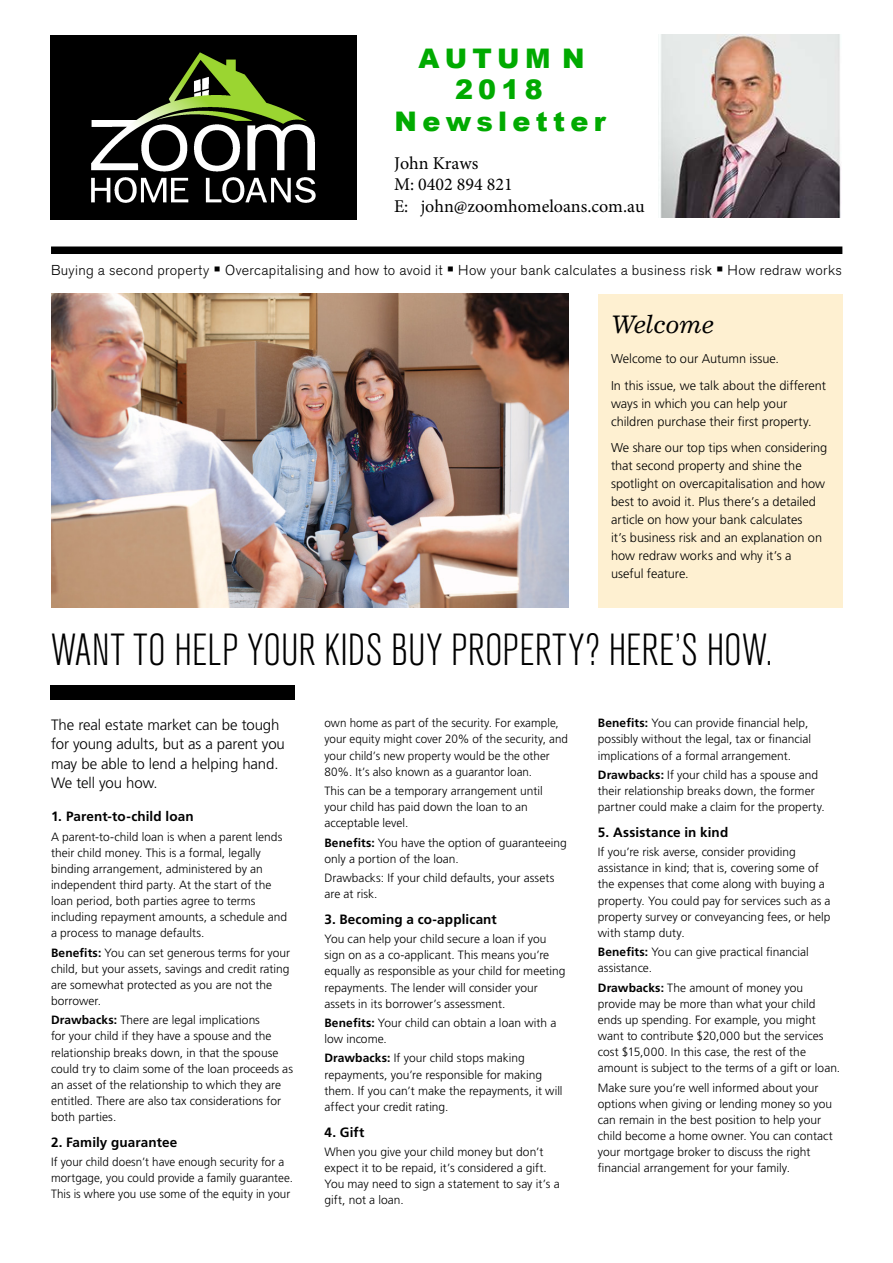
<style>
.page{position:relative;width:893px;height:1263px;background:#fff}
.page>*{position:absolute;margin:0;border:0;box-sizing:border-box;transform-origin:0 0}
.t1{font:300 condensed 44.55px "Akzidenz Grotesk BE";letter-spacing:.005em;color:#000}
.t2{font:900 27px/31.7px "Arial";letter-spacing:.195em;color:#0a0;text-align:center}
.t3{font:italic 25.5px "Excelsior";letter-spacing:-.02em;color:#000}
.t4{font:18px/21.6px "Minion Pro";color:#000}
.t5{font:300 15px/19.5px "Frutiger LT Std";letter-spacing:-.01em;color:#000}
.t6{font:300 14.25px "Akzidenz Grotesk BE";letter-spacing:.02em;color:#000}
.t7{font:700 13.5px "Frutiger LT Std";letter-spacing:.01em;color:#000}
.t8{font:300 12.75px/18px "Frutiger LT Std";color:#000}
.t9{font:300 12px/16.2px "Frutiger LT Std";color:#000}
.s1{font-size:22.5px}
.s2{font-weight:700}
</style>
<div class="page">
<svg style="left:356px;top:93px;width:1px;height:96px"></svg>
<div style="left:598px;top:294px;width:244px;height:314px;background:#fef0d1"></div>
<div style="left:51px;top:246px;width:791px;height:8px;background:#000"></div>
<div style="left:50px;top:685px;width:245px;height:15px;background:#000"></div>
<img style="left:51px;top:294px;width:517px;height:314px">
<img style="left:50px;top:36px;width:306px;height:183px">
<img style="left:660px;top:35px;width:181px;height:183px">
<h2 class="t2" style="left:395px;top:41px;width:212px">AUTUM N<br>2018<br>Newsletter</h2>
<h3 class="t4" style="left:394px;top:152px;width:252px">John Kraws<br>M: 0402 894 821<br>E: john@zoomhomeloans.com.au</h3>
<p class="t6" style="left:51px;top:262px;width:792px">Buying a second property <span class="s1">•</span> Overcapitalising and how to avoid it <span class="s1">•</span> How your bank calculates a business risk <span class="s1">•</span> How redraw works</p>
<h3 class="t3" style="left:611px;top:309px;width:105px">Welcome</h3>
<p class="t8" style="left:611px;top:346px;width:217px;line-height:26.5px">Welcome to our Autumn issue.<br>In this issue, we talk about the different</p>
<p class="t8" style="left:611px;top:394px;width:202px">ways in which you can help your children purchase their first property.</p>
<p class="t8" style="left:611px;top:439px;width:218px">We share our top tips when considering that second property and shine the spotlight on overcapitalisation and how best to avoid it. Plus there’s a detailed article on how your bank calculates<br>it’s business risk and an explanation on how redraw works and why it’s a useful feature.</p>
<h1 class="t1" style="left:51px;top:626px;width:723px">WANT TO HELP YOUR KIDS BUY PROPERTY? HERE’S HOW.</h1>
<p class="t5" style="left:51px;top:715px;width:235px">The real estate market can be tough for young adults, but as a parent you may be able to lend a helping hand.<br>We tell you how.</p>
<p class="t7" style="left:51px;top:808px;width:144px">1. Parent-to-child loan</p>
<p class="t9" style="left:51px;top:828px;width:238px">A parent-to-child loan is when a parent lends their child money. This is a formal, legally binding arrangement, administered by an independent third party. At the start of the loan period, both parties agree to terms including repayment amounts, a schedule and a process to manage defaults.</p>
<p class="t9" style="left:51px;top:944px;width:241px"><span class="s2">Benefits:</span> You can set generous terms for your child, but your assets, savings and credit rating are somewhat protected as you are not the borrower.</p>
<p class="t9" style="left:51px;top:1012px;width:243px"><span class="s2">Drawbacks:</span> There are legal implications<br>for your child if they have a spouse and the relationship breaks down, in that the spouse could try to claim some of the loan proceeds as an asset of the relationship to which they are entitled. There are also tax considerations for both parties.</p>
<p class="t7" style="left:51px;top:1134px;width:128px">2. Family guarantee</p>
<p class="t9" style="left:51px;top:1154px;width:243px">If your child doesn’t have enough security for a mortgage, you could provide a family guarantee.<br>This is where you use some of the equity in your</p>
<p class="t9" style="left:324px;top:715px;width:245px">own home as part of the security. For example, your equity might cover 20% of the security, and your child’s new property would be the other 80%. It’s also known as a guarantor loan.</p>
<p class="t9" style="left:324px;top:783px;width:220px">This can be a temporary arrangement until your child has paid down the loan to an acceptable level.</p>
<p class="t9" style="left:324px;top:834px;width:244px"><span class="s2">Benefits:</span> You have the option of guaranteeing only a portion of the loan.</p>
<p class="t9" style="left:324px;top:870px;width:231px">Drawbacks: If your child defaults, your assets are at risk.</p>
<p class="t7" style="left:324px;top:911px;width:174px">3. Becoming a co-applicant</p>
<p class="t9" style="left:324px;top:931px;width:243px">You can help your child secure a loan if you sign on as a co-applicant. This means you’re equally as responsible as your child for meeting repayments. The lender will consider your assets in its borrower’s assessment.</p>
<p class="t9" style="left:324px;top:1015px;width:233px"><span class="s2">Benefits:</span> Your child can obtain a loan with a low income.</p>
<p class="t9" style="left:324px;top:1050px;width:240px"><span class="s2">Drawbacks:</span> If your child stops making repayments, you’re responsible for making them. If you can’t make the repayments, it will affect your credit rating.</p>
<p class="t7" style="left:324px;top:1124px;width:42px">4. Gift</p>
<p class="t9" style="left:324px;top:1144px;width:237px">When you give your child money but don’t expect it to be repaid, it’s considered a gift.<br>You may need to sign a statement to say it’s a gift, not a loan.</p>
<p class="t9" style="left:598px;top:715px;width:215px"><span class="s2">Benefits:</span> You can provide financial help, possibly without the legal, tax or financial implications of a formal arrangement.</p>
<p class="t9" style="left:598px;top:767px;width:229px"><span class="s2">Drawbacks:</span> If your child has a spouse and their relationship breaks down, the former partner could make a claim for the property.</p>
<p class="t7" style="left:598px;top:824px;width:132px">5. Assistance in kind</p>
<p class="t9" style="left:598px;top:844px;width:234px">If you’re risk averse, consider providing assistance in kind; that is, covering some of the expenses that come along with buying a property. You could pay for services such as a property survey or conveyancing fees, or help with stamp duty.</p>
<p class="t9" style="left:598px;top:944px;width:212px"><span class="s2">Benefits:</span> You can give practical financial assistance.</p>
<p class="t9" style="left:598px;top:979px;width:244px"><span class="s2">Drawbacks:</span> The amount of money you provide may be more than what your child ends up spending. For example, you might want to contribute $20,000 but the services cost $15,000. In this case, the rest of the amount is subject to the terms of a gift or loan.</p>
<p class="t9" style="left:598px;top:1079px;width:237px">Make sure you’re well informed about your options when giving or lending money so you can remain in the best position to help your child become a home owner. You can contact your mortgage broker to discuss the right financial arrangement for your family.</p>
</div>
